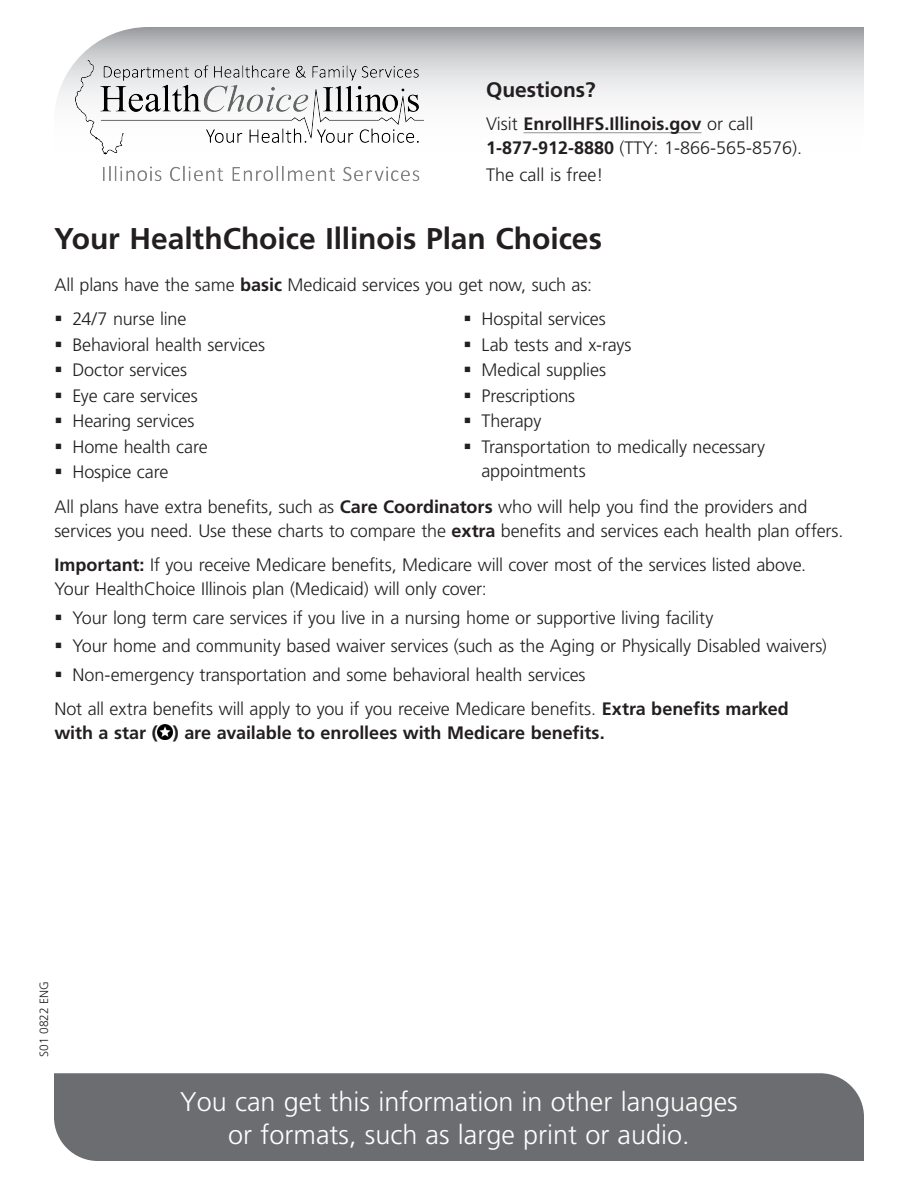
<style>
.page{position:relative;width:918px;height:1188px;background:#fff}
.page>*{position:absolute;margin:0;border:0;box-sizing:border-box;transform-origin:0 0}
.t1{font:700 30px "Frutiger LT Std";color:#231f20}
.t2{font:300 27px/33px "Frutiger LT Std";color:#fff;text-align:center}
.t3{font:700 21px "Frutiger LT Std";color:#231f20}
.t4{font:300 18px/24px "Frutiger LT Std";letter-spacing:-.01em;color:#231f20}
.t5{font:700 18px/24px "Frutiger LT Std";color:#231f20}
.t6{font:300 12px "Frutiger LT Std";letter-spacing:.01em;color:#231f20}
.s1{font-weight:300}
.s2{font-weight:700}
</style>
<div class="page">
<svg style="left:57px;top:27px;width:807px;height:107px"></svg>
<hr style="left:523px;top:132px;width:179px;height:1px;background:#939598">
<img style="left:158px;top:725px;width:15px;height:15px">
<div style="left:54px;top:1073px;width:810px;height:88px;background:#6c6d70"></div>
<img style="left:76px;top:60px;width:348px;height:121px">
<p class="t3" style="left:486px;top:77px;width:111px">Questions?</p>
<p class="t5" style="left:486px;top:112px;width:318px"><span class="s1">Visit</span> EnrollHFS.Illinois.gov <span class="s1">or call<br></span>1-877-912-8880 <span class="s1">(TTY: 1-866-565-8576).</span></p>
<p class="t4" style="left:486px;top:163px;width:119px">The call is free!</p>
<h1 class="t1" style="left:54px;top:221px;width:550px">Your HealthChoice Illinois Plan Choices</h1>
<p class="t4" style="left:54px;top:273px;width:539px">All plans have the same <span class="s2">basic</span> Medicaid services you get now, such as:</p>
<p class="t4" style="left:72px;top:307px;width:116px">24/7 nurse line</p>
<p class="t4" style="left:72px;top:333px;width:194px">Behavioral health services</p>
<p class="t4" style="left:72px;top:358px;width:116px">Doctor services</p>
<p class="t4" style="left:72px;top:384px;width:127px">Eye care services</p>
<p class="t4" style="left:72px;top:409px;width:124px">Hearing services</p>
<p class="t4" style="left:72px;top:435px;width:137px">Home health care</p>
<p class="t4" style="left:72px;top:460px;width:98px">Hospice care</p>
<p class="t4" style="left:481px;top:307px;width:126px">Hospital services</p>
<p class="t4" style="left:481px;top:333px;width:152px">Lab tests and x-rays</p>
<p class="t4" style="left:481px;top:358px;width:126px">Medical supplies</p>
<p class="t4" style="left:481px;top:384px;width:95px">Prescriptions</p>
<p class="t4" style="left:481px;top:409px;width:61px">Therapy</p>
<p class="t4" style="left:481px;top:435px;width:285px">Transportation to medically necessary appointments</p>
<p class="t4" style="left:54px;top:495px;width:791px">All plans have extra benefits, such as <span class="s2">Care Coordinators</span> who will help you find the providers and services you need. Use these charts to compare the <span class="s2">extra</span> benefits and services each health plan offers.</p>
<p class="t4" style="left:54px;top:553px;width:753px"><span class="s2">Important:</span> If you receive Medicare benefits, Medicare will cover most of the services listed above.<br>Your HealthChoice Illinois plan (Medicaid) will only cover:</p>
<p class="t4" style="left:72px;top:606px;width:643px">Your long term care services if you live in a nursing home or supportive living facility</p>
<p class="t4" style="left:72px;top:634px;width:756px">Your home and community based waiver services (such as the Aging or Physically Disabled waivers)</p>
<p class="t4" style="left:72px;top:663px;width:515px">Non-emergency transportation and some behavioral health services</p>
<p class="t5" style="left:54px;top:697px;width:736px"><span class="s1">Not all extra benefits will apply to you if you receive Medicare benefits.</span> Extra benefits marked with a star ( ) are available to enrollees with Medicare benefits.</p>
<p class="t6" style="left:37px;top:1057px;width:77px;rotate:-90deg">S01 0822 ENG</p>
<p class="t2" style="left:180px;top:1085px;width:559px">You can get this information in other languages or formats, such as large print or audio.</p>
</div>
